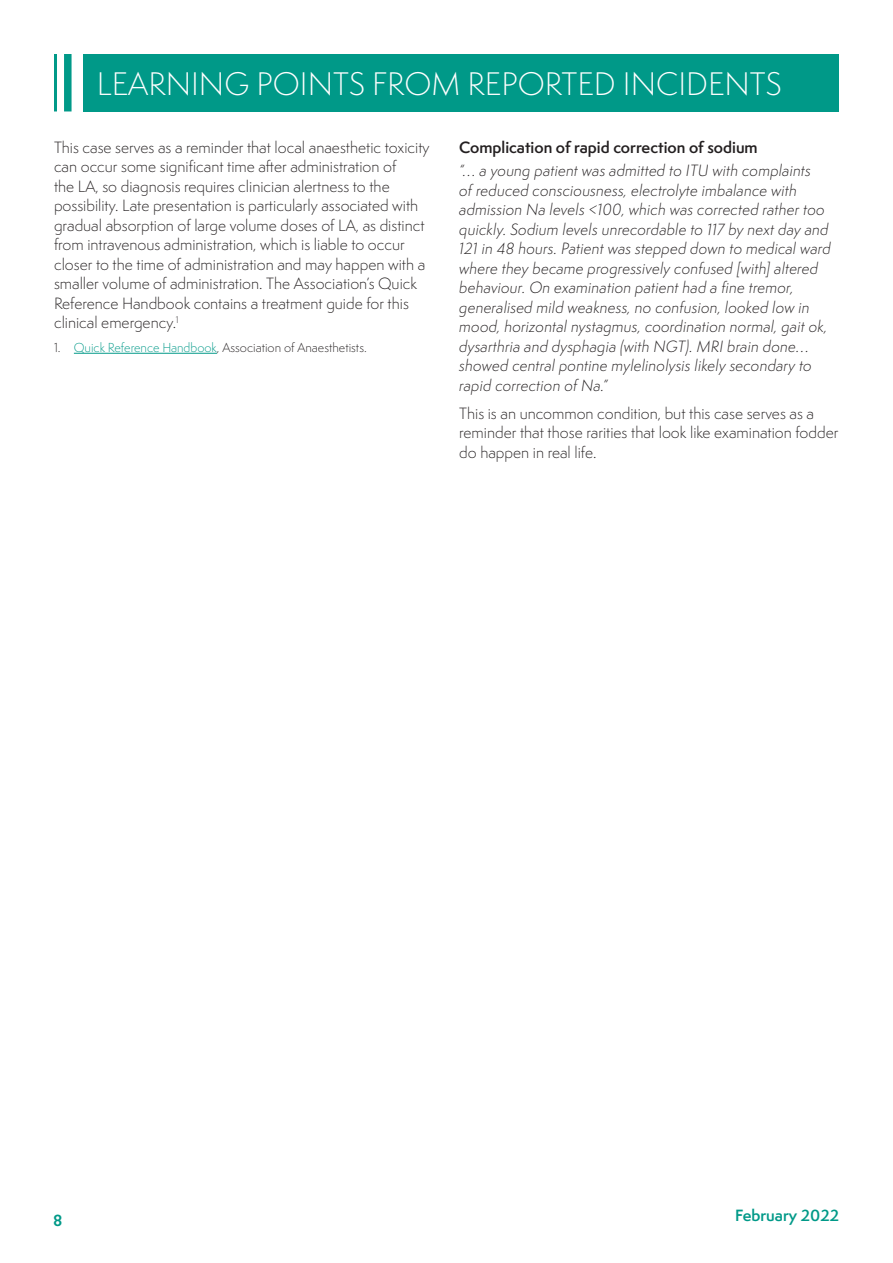
<style>
.page{position:relative;width:893px;height:1263px;background:#fff}
.page>*{position:absolute;margin:0;border:0;box-sizing:border-box;transform-origin:0 0}
.t1{font:300 30px "Semplicita Pro";color:#fff}
.t2{font:300 15px/19.5px "Semplicita Pro";color:#231f20}
.t3{font:italic 300 15px/19.5px "Semplicita Pro";letter-spacing:.01em;color:#231f20}
.t4{font:600 15px "Semplicita Pro";color:#231f20}
.t5{font:600 15px "Semplicita Pro";color:#098}
.t6{font:700 15px "Semplicita Pro";color:#098}
.t7{font:300 12px "Semplicita Pro";color:#231f20}
.s1{color:#098}
</style>
<div class="page">
<div style="left:84px;top:54px;width:755px;height:57px;background:#098"></div>
<hr style="left:54px;top:54px;width:3px;height:57px;background:#098">
<div style="left:64px;top:54px;width:8px;height:57px;background:#098"></div>
<hr style="left:74px;top:353px;width:143px;height:1px;background:#098">
<h1 class="t1" style="left:97px;top:64px;width:687px">LEARNING POINTS FROM REPORTED INCIDENTS</h1>
<p class="t2" style="left:54px;top:137px;width:377px">This case serves as a reminder that local anaesthetic toxicity can occur some significant time after administration of<br>the LA, so diagnosis requires clinician alertness to the possibility. Late presentation is particularly associated with gradual absorption of large volume doses of LA, as distinct from intravenous administration, which is liable to occur closer to the time of administration and may happen with a smaller volume of administration. The Association’s Quick Reference Handbook contains a treatment guide for this clinical emergency.<sup>1</sup></p>
<p class="t7" style="left:54px;top:339px;width:314px">1. <span class="s1">Quick Reference Handbook</span>, Association of Anaesthetists.</p>
<p class="t4" style="left:459px;top:136px;width:300px">Complication of rapid correction of sodium</p>
<p class="t3" style="left:459px;top:161px;width:373px">“… a young patient was admitted to ITU with complaints<br>of reduced consciousness, electrolyte imbalance with admission Na levels &lt;100, which was corrected rather too quickly. Sodium levels unrecordable to 117 by next day and 121 in 48 hours. Patient was stepped down to medical ward where they became progressively confused [with] altered behaviour. On examination patient had a fine tremor, generalised mild weakness, no confusion, looked low in mood, horizontal nystagmus, coordination normal, gait ok, dysarthria and dysphagia (with NGT). MRI brain done… showed central pontine mylelinolysis likely secondary to rapid correction of Na.”</p>
<p class="t2" style="left:459px;top:403px;width:381px">This is an uncommon condition, but this case serves as a reminder that those rarities that look like examination fodder do happen in real life.</p>
<p class="t6" style="left:53px;top:1209px;width:11px">8</p>
<p class="t5" style="left:735px;top:1205px;width:105px">February 2022</p>
</div>
